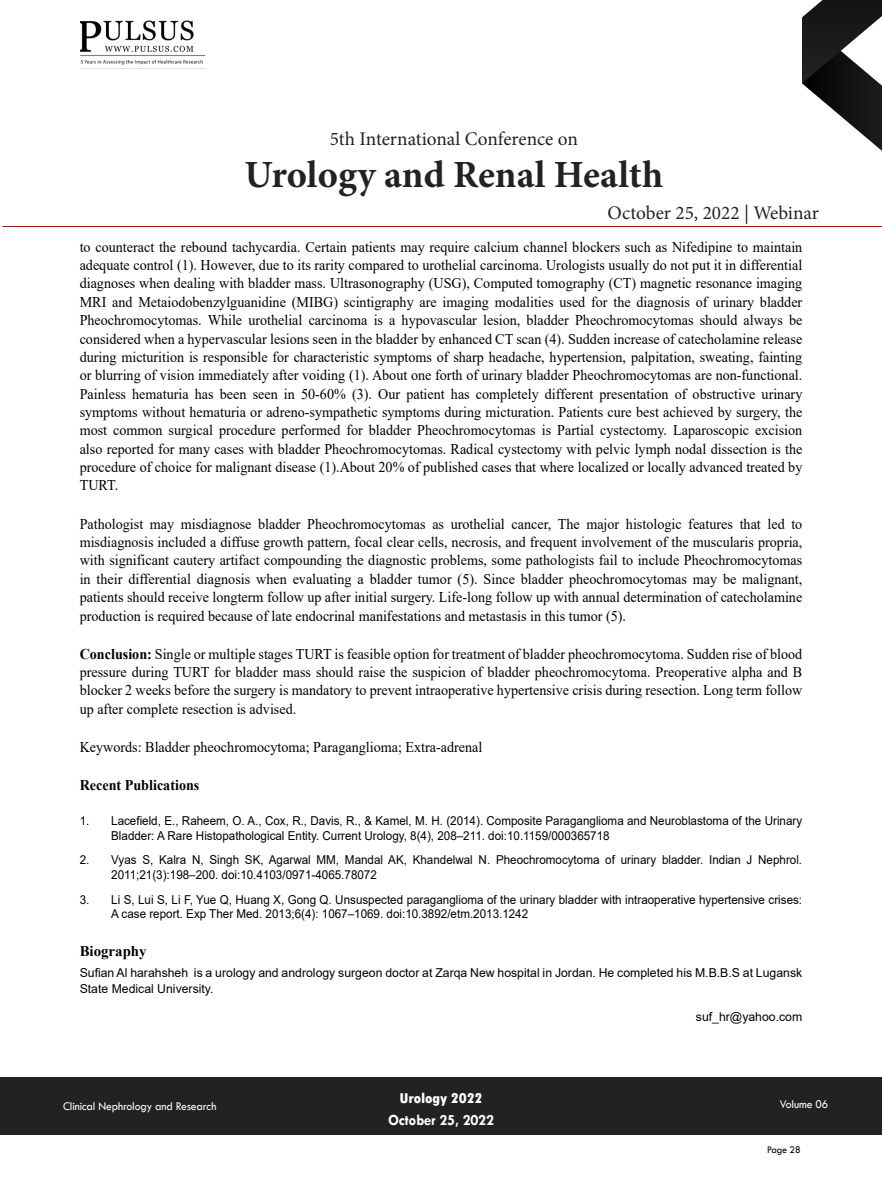
<style>
.page{position:relative;width:882px;height:1197px;background:#fff}
.page>*{position:absolute;margin:0;border:0;box-sizing:border-box;transform-origin:0 0}
.t1{font:700 38.5px "Minion Pro";color:#222223}
.t2{font:19.25px "Minion Pro";color:#222223}
.t3{font:700 15.75px "Tw Cen";letter-spacing:-.01em;color:#fff;scale:.95 1}
.t4{font:14.88px/18.4px "Times New Roman";color:#000;text-align:justify;scale:.95 1}
.t5{font:700 14.88px "Times New Roman";color:#000;scale:.95 1}
.t6{font:800 condensed 14.88px "Tw Cen";letter-spacing:-.01em;color:#fff;scale:1.1 1}
.t7{font:700 14.88px "Times New Roman";color:#000}
.t8{font:12.25px/14.7px "Arial";color:#000;scale:.95 1}
.t9{font:12.25px/15.8px "Arial";color:#000}
.t10{font:12.25px "Tw Cen";letter-spacing:-.01em;color:#fff;scale:.95 1}
.t11{font:10.5px "Tw Cen";letter-spacing:-.02em;color:#000;scale:.95 1}
.s1{font-weight:700}
</style>
<div class="page">
<svg style="left:802px;top:0;width:80px;height:151px"></svg>
<div style="left:0;top:1077px;width:882px;height:58px;background:#222223"></div>
<hr style="left:3px;top:226px;width:879px;height:1px;background:#931314">
<img style="left:81px;top:20px;width:125px;height:49px">
<p class="t2" style="left:330px;top:125px;width:250px">5th International Conference on</p>
<h1 class="t1" style="left:245px;top:147px;width:420px">Urology and Renal Health</h1>
<p class="t2" style="left:608px;top:200px;width:213px">October 25, 2022 | Webinar</p>
<p class="t4" style="left:80px;top:237px;width:762px">to counteract the rebound tachycardia. Certain patients may require calcium channel blockers such as Nifedipine to maintain adequate control (1). However, due to its rarity compared to urothelial carcinoma. Urologists usually do not put it in differential diagnoses when dealing with bladder mass. Ultrasonography (USG), Computed tomography (CT) magnetic resonance imaging MRI and Metaiodobenzylguanidine (MIBG) scintigraphy are imaging modalities used for the diagnosis of urinary bladder Pheochromocytomas. While urothelial carcinoma is a hypovascular lesion, bladder Pheochromocytomas should always be considered when a hypervascular lesions seen in the bladder by enhanced CT scan (4). Sudden increase of catecholamine release during micturition is responsible for characteristic symptoms of sharp headache, hypertension, palpitation, sweating, fainting or blurring of vision immediately after voiding (1). About one forth of urinary bladder Pheochromocytomas are non-functional.<br>Painless hematuria has been seen in 50-60% (3). Our patient has completely different presentation of obstructive urinary symptoms without hematuria or adreno-sympathetic symptoms during micturation. Patients cure best achieved by surgery, the most common surgical procedure performed for bladder Pheochromocytomas is Partial cystectomy. Laparoscopic excision also reported for many cases with bladder Pheochromocytomas. Radical cystectomy with pelvic lymph nodal dissection is the procedure of choice for malignant disease (1).About 20% of published cases that where localized or locally advanced treated by TURT.</p>
<p class="t4" style="left:80px;top:514px;width:762px">Pathologist may misdiagnose bladder Pheochromocytomas as urothelial cancer, The major histologic features that led to misdiagnosis included a diffuse growth pattern, focal clear cells, necrosis, and frequent involvement of the muscularis propria, with significant cautery artifact compounding the diagnostic problems, some pathologists fail to include Pheochromocytomas in their differential diagnosis when evaluating a bladder tumor (5). Since bladder pheochromocytomas may be malignant, patients should receive longterm follow up after initial surgery. Life-long follow up with annual determination of catecholamine production is required because of late endocrinal manifestations and metastasis in this tumor (5).</p>
<p class="t4" style="left:80px;top:644px;width:762px"><span class="s1">Conclusion:</span> Single or multiple stages TURT is feasible option for treatment of bladder pheochromocytoma. Sudden rise of blood pressure during TURT for bladder mass should raise the suspicion of bladder pheochromocytoma. Preoperative alpha and B blocker 2 weeks before the surgery is mandatory to prevent intraoperative hypertensive crisis during resection. Long term follow up after complete resection is advised.</p>
<p class="t4" style="left:80px;top:737px;width:425px">Keywords: Bladder pheochromocytoma; Paraganglioma; Extra-adrenal</p>
<p class="t5" style="left:80px;top:775px;width:128px">Recent Publications</p>
<p class="t8" style="left:111px;top:813px;width:729px;text-indent:-32px">1. Lacefield, E., Raheem, O. A., Cox, R., Davis, R., &amp; Kamel, M. H. (2014). Composite Paraganglioma and Neuroblastoma of the Urinary<br>Bladder: A Rare Histopathological Entity. Current Urology, 8(4), 208–211. doi:10.1159/000365718</p>
<p class="t8" style="left:111px;top:853px;width:729px;text-indent:-32px">2. Vyas S, Kalra N, Singh SK, Agarwal MM, Mandal AK, Khandelwal N. Pheochromocytoma of urinary bladder. Indian J Nephrol.<br>2011;21(3):198–200. doi:10.4103/0971-4065.78072</p>
<p class="t8" style="left:111px;top:892px;width:729px;text-indent:-32px">3. Li S, Lui S, Li F, Yue Q, Huang X, Gong Q. Unsuspected paraganglioma of the urinary bladder with intraoperative hypertensive crises:<br>A case report. Exp Ther Med. 2013;6(4): 1067–1069. doi:10.3892/etm.2013.1242</p>
<p class="t7" style="left:80px;top:941px;width:68px">Biography</p>
<p class="t9" style="left:80px;top:965px;width:724px">Sufian Al harahsheh is a urology and andrology surgeon doctor at Zarqa New hospital in Jordan. He completed his M.B.B.S at Lugansk<br>State Medical University.</p>
<p class="t9" style="left:696px;top:1009px;width:108px">suf_hr@yahoo.com</p>
<p class="t10" style="left:63px;top:1099px;width:163px">Clinical Nephrology and Research</p>
<p class="t6" style="left:399px;top:1089px;width:77px">Urology 2022</p>
<p class="t3" style="left:388px;top:1111px;width:113px">October 25, 2022</p>
<p class="t10" style="left:780px;top:1097px;width:53px">Volume 06</p>
<p class="t11" style="left:767px;top:1143px;width:37px">Page 28</p>
</div>
